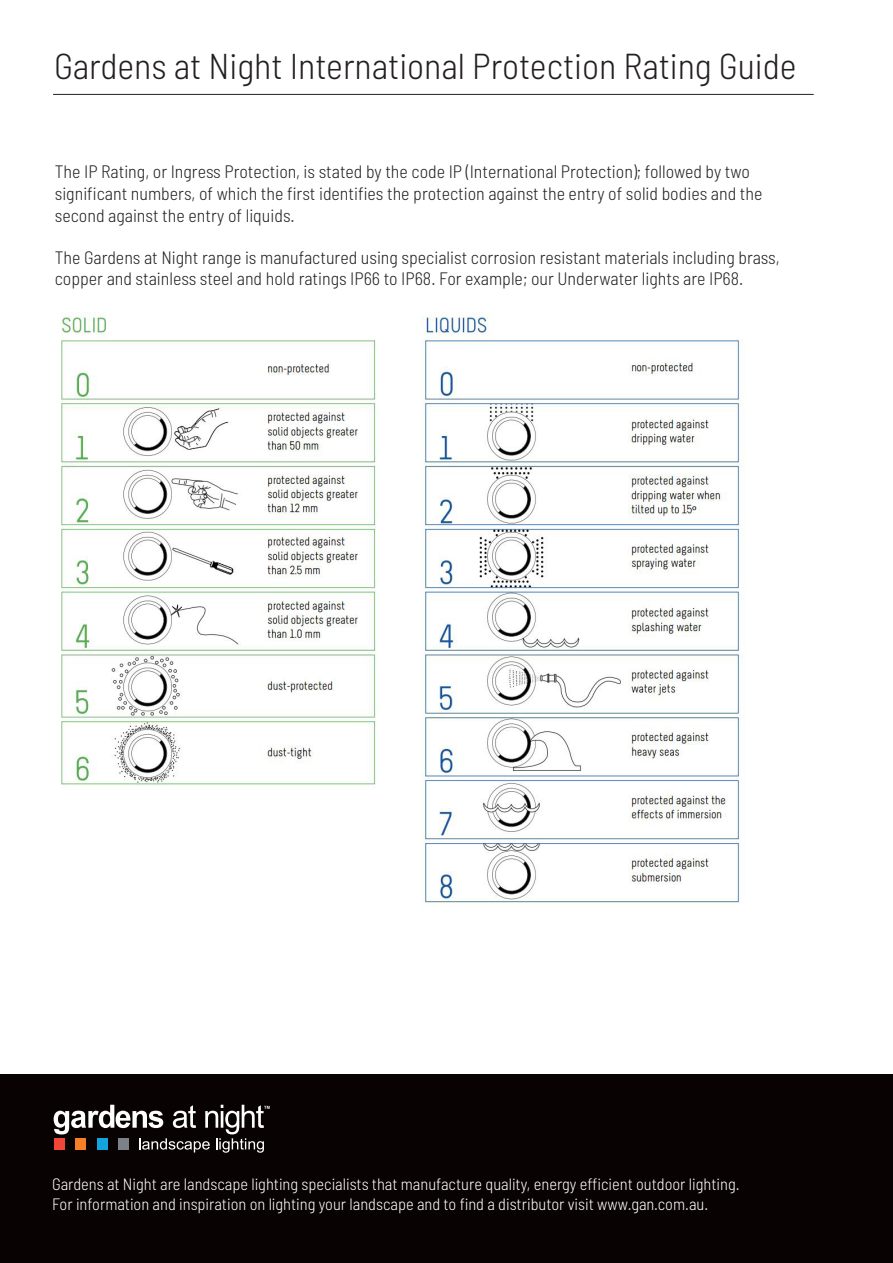
<style>
.page{position:relative;width:893px;height:1263px;background:#fff}
.page>*{position:absolute;margin:0;border:0;box-sizing:border-box;transform-origin:0 0}
.t1{font:300 semi-condensed 36px "Barlow";color:#231f20}
.t2{font:300 semi-condensed 18px "Barlow";color:#231f20}
.t3{font:300 semi-condensed 16.5px/19.5px "Barlow";color:#fff}
</style>
<div class="page">
<div style="left:0;top:1074px;width:893px;height:189px;background:#080302"></div>
<svg style="left:54px;top:1105px;width:216px;height:48px"></svg>
<hr style="left:53px;top:94px;width:761px;height:1px;background:#231f20">
<img style="left:61px;top:312px;width:683px;height:593px">
<p class="t1" style="left:54px;top:44px;width:744px">Gardens at Night International Protection Rating Guide</p>
<p class="t2" style="left:55px;top:161px;width:697px">The IP Rating, or Ingress Protection, is stated by the code IP (International Protection); followed by two</p>
<p class="t2" style="left:55px;top:182px;width:709px">significant numbers, of which the first identifies the protection against the entry of solid bodies and the</p>
<p class="t2" style="left:55px;top:204px;width:242px">second against the entry of liquids.</p>
<p class="t2" style="left:55px;top:246px;width:726px">The Gardens at Night range is manufactured using specialist corrosion resistant materials including brass,</p>
<p class="t2" style="left:55px;top:267px;width:690px">copper and stainless steel and hold ratings IP66 to IP68. For example; our Underwater lights are IP68.</p>
<p class="t3" style="left:52px;top:1174px;width:689px">Gardens at Night are landscape lighting specialists that manufacture quality, energy efficient outdoor lighting.<br>For information and inspiration on lighting your landscape and to find a distributor visit www.gan.com.au.</p>
</div>
